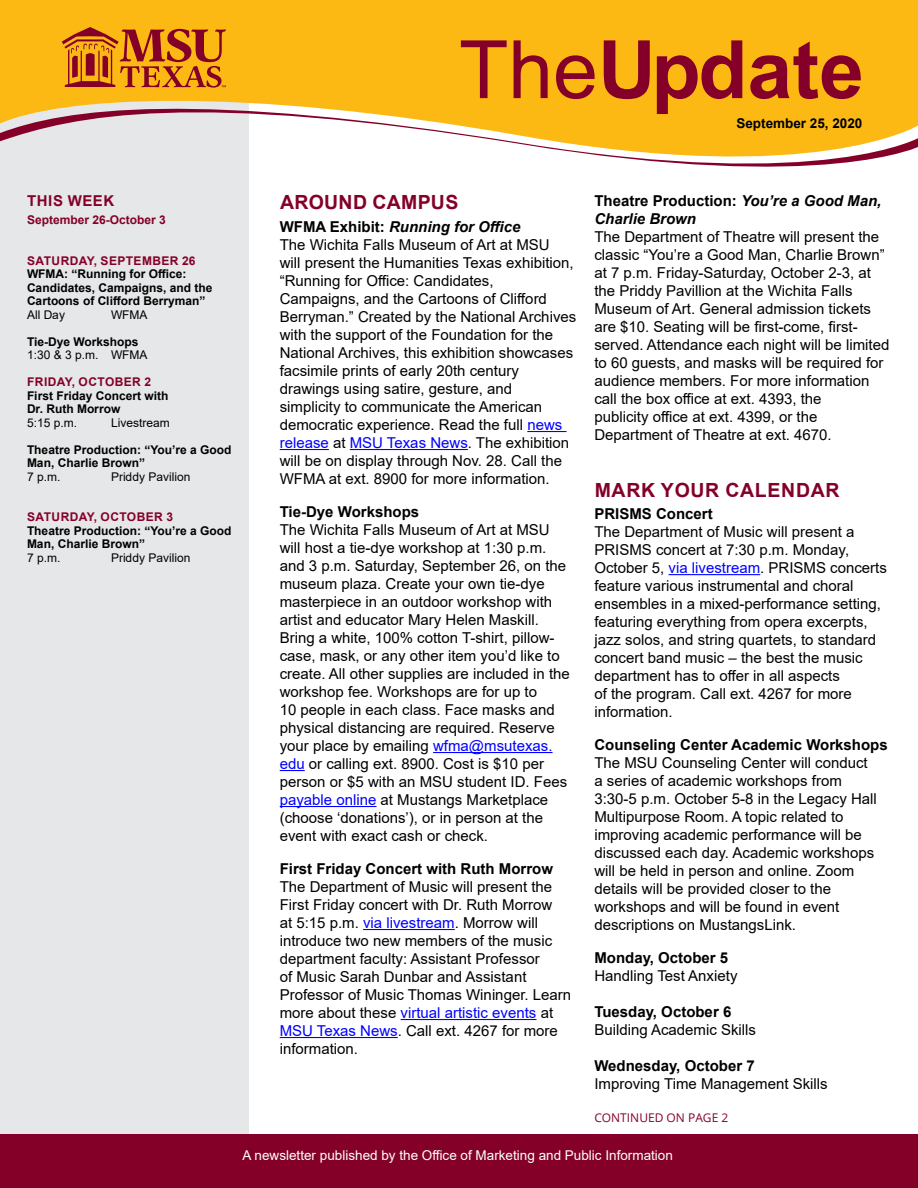
<style>
.page{position:relative;width:918px;height:1188px;background:#fff}
.page>*{position:absolute;margin:0;border:0;box-sizing:border-box;transform-origin:0 0}
.Category_hedder{font:700 80.7px "Arial";color:#840029}
.Text{font:700 19.5px "Arial";letter-spacing:.035em;color:#840029}
.Text-2{font:700 19.5px "Arial";letter-spacing:.015em;color:#840029}
.No_Spacing{font:15px/18px "Arial";color:#000}
.Text-3{font:700 15px "Arial";letter-spacing:.035em;color:#840029}
.t1{font:13.5px "Arial";color:#fff}
.t2{font:700 13.5px "Arial";color:#000}
.Calendar_event{font:700 12px/13.5px "Arial";color:#000}
.Calendar_event_locat{font:12px "Arial";color:#000}
.Calendar_date{font:700 12px "Arial";letter-spacing:.035em;color:#840029}
.Calendar_event-2{font:700 12px "Arial";color:#840029}
.Category_hedder-2{font:12px "Open Sans";color:#840029}
.Calendar_event-3{font:12px "Arial";color:#000}
.s1{font-weight:400}
.s2{font-weight:700}
.s3{font-weight:700;font-style:italic}
.s4{color:#00f}
</style>
<div class="page">
<div style="left:0;top:73px;width:248px;height:1061px;background:#e6e7e8"></div>
<div style="left:0;top:1134px;width:918px;height:54px;background:#840029"></div>
<div style="left:0;top:0;width:918px;height:90px;background:#fdb913"></div>
<svg style="left:0;top:90px;width:918px;height:104px"></svg>
<svg style="left:62px;top:27px;width:164px;height:61px"></svg>
<hr style="left:527px;top:431px;width:40px;height:1px;background:#00f">
<hr style="left:280px;top:449px;width:49px;height:1px;background:#00f">
<hr style="left:350px;top:449px;width:118px;height:1px;background:#00f">
<hr style="left:433px;top:752px;width:120px;height:1px;background:#00f">
<svg style="left:280px;top:770px;width:25px;height:1px"></svg>
<hr style="left:280px;top:806px;width:96px;height:1px;background:#00f">
<hr style="left:363px;top:929px;width:92px;height:1px;background:#00f">
<hr style="left:401px;top:1019px;width:136px;height:1px;background:#00f">
<hr style="left:280px;top:1037px;width:118px;height:1px;background:#00f">
<hr style="left:669px;top:574px;width:91px;height:1px;background:#00f">
<p class="Category_hedder" style="left:459px;top:13px;width:406px"><span class="s1">The</span>Update</p>
<p class="t2" style="left:736px;top:114px;width:128px">September 25, 2020</p>
<p class="Text-3" style="left:27px;top:190px;width:89px">THIS WEEK</p>
<p class="Calendar_event-2" style="left:27px;top:211px;width:140px">September 26-October 3</p>
<p class="Calendar_date" style="left:27px;top:252px;width:170px">SATURDAY, SEPTEMBER 26</p>
<p class="Calendar_event" style="left:27px;top:267px;width:187px">WFMA: “Running for Office:<br>Candidates, Campaigns, and the<br>Cartoons of Clifford Berryman”</p>
<p class="Calendar_event_locat" style="left:27px;top:306px;width:40px">All Day</p>
<p class="Calendar_event_locat" style="left:111px;top:306px;width:38px">WFMA</p>
<p class="Calendar_event" style="left:27px;top:335px;width:113px">Tie-Dye Workshops</p>
<p class="Calendar_event-3" style="left:27px;top:347px;width:122px">1:30 &amp; 3 p.m. WFMA</p>
<p class="Calendar_date" style="left:27px;top:373px;width:125px">FRIDAY, OCTOBER 2</p>
<p class="Calendar_event" style="left:27px;top:389px;width:143px">First Friday Concert with<br>Dr. Ruth Morrow</p>
<p class="Calendar_event_locat" style="left:27px;top:414px;width:52px">5:15 p.m.</p>
<p class="Calendar_event_locat" style="left:111px;top:414px;width:60px">Livestream</p>
<p class="Calendar_event" style="left:27px;top:443px;width:206px">Theatre Production: “You’re a Good<br>Man, Charlie Brown”</p>
<p class="Calendar_event_locat" style="left:27px;top:468px;width:35px">7 p.m.</p>
<p class="Calendar_event_locat" style="left:111px;top:468px;width:81px">Priddy Pavilion</p>
<p class="Calendar_date" style="left:27px;top:508px;width:147px">SATURDAY, OCTOBER 3</p>
<p class="Calendar_event" style="left:27px;top:524px;width:206px">Theatre Production: “You’re a Good<br>Man, Charlie Brown”</p>
<p class="Calendar_event_locat" style="left:27px;top:549px;width:35px">7 p.m.</p>
<p class="Calendar_event_locat" style="left:111px;top:549px;width:81px">Priddy Pavilion</p>
<p class="Text-2" style="left:280px;top:189px;width:180px">AROUND CAMPUS</p>
<p class="No_Spacing" style="left:280px;top:218px;width:298px"><span class="s2">WFMA Exhibit:</span> <span class="s3">Running for Office<br></span>The Wichita Falls Museum of Art at MSU<br>will present the Humanities Texas exhibition, “Running for Office: Candidates, Campaigns, and the Cartoons of Clifford Berryman.” Created by the National Archives with the support of the Foundation for the National Archives, this exhibition showcases facsimile prints of early 20th century drawings using satire, gesture, and simplicity to communicate the American democratic experience. Read the full <span class="s4">news release</span> at <span class="s4">MSU Texas News</span>. The exhibition will be on display through Nov. 28. Call the WFMA at ext. 8900 for more information.</p>
<p class="No_Spacing" style="left:280px;top:503px;width:292px"><span class="s2">Tie-Dye Workshops<br></span>The Wichita Falls Museum of Art at MSU will host a tie-dye workshop at 1:30 p.m. and 3 p.m. Saturday, September 26, on the museum plaza. Create your own tie-dye masterpiece in an outdoor workshop with artist and educator Mary Helen Maskill.<br>Bring a white, 100% cotton T-shirt, pillow&shy;case, mask, or any other item you’d like to create. All other supplies are included in the workshop fee. Workshops are for up to<br>10 people in each class. Face masks and physical distancing are required. Reserve your place by emailing <span class="s4">wfma@msutexas. edu</span> or calling ext. 8900. Cost is $10 per person or $5 with an MSU student ID. Fees <span class="s4">payable online</span> at Mustangs Marketplace (choose ‘donations’), or in person at the event with exact cash or check.</p>
<p class="No_Spacing" style="left:280px;top:860px;width:293px"><span class="s2">First Friday Concert with Ruth Morrow </span>The Department of Music will present the First Friday concert with Dr. Ruth Morrow<br>at 5:15 p.m. <span class="s4">via livestream</span>. Morrow will introduce two new members of the music department faculty: Assistant Professor<br>of Music Sarah Dunbar and Assistant Professor of Music Thomas Wininger. Learn more about these <span class="s4">virtual artistic events</span> at <span class="s4">MSU Texas News</span>. Call ext. 4267 for more information.</p>
<p class="No_Spacing" style="left:594px;top:192px;width:297px"><span class="s2">Theatre Production:</span> <span class="s3">You’re a Good Man, Charlie Brown<br></span>The Department of Theatre will present the classic “You’re a Good Man, Charlie Brown” at 7 p.m. Friday-Saturday, October 2-3, at the Priddy Pavillion at the Wichita Falls Museum of Art. General admission tickets are $10. Seating will be first-come, first&shy;served. Attendance each night will be limited to 60 guests, and masks will be required for audience members. For more information call the box office at ext. 4393, the<br>publicity office at ext. 4399, or the Department of Theatre at ext. 4670.</p>
<p class="Text" style="left:595px;top:476px;width:246px">MARK YOUR CALENDAR</p>
<p class="No_Spacing" style="left:594px;top:505px;width:294px"><span class="s2">PRISMS Concert<br></span>The Department of Music will present a PRISMS concert at 7:30 p.m. Monday, October 5, <span class="s4">via livestream</span>. PRISMS concerts feature various instrumental and choral ensembles in a mixed-performance setting, featuring everything from opera excerpts, jazz solos, and string quartets, to standard concert band music – the best the music department has to offer in all aspects<br>of the program. Call ext. 4267 for more information.</p>
<p class="No_Spacing" style="left:594px;top:736px;width:295px"><span class="s2">Counseling Center Academic Workshops </span>The MSU Counseling Center will conduct<br>a series of academic workshops from 3:30-5 p.m. October 5-8 in the Legacy Hall Multipurpose Room. A topic related to improving academic performance will be discussed each day. Academic workshops will be held in person and online. Zoom details will be provided closer to the workshops and will be found in event descriptions on MustangsLink.</p>
<p class="No_Spacing" style="left:594px;top:949px;width:145px"><span class="s2">Monday, October 5<br></span>Handling Test Anxiety</p>
<p class="No_Spacing" style="left:594px;top:1003px;width:163px"><span class="s2">Tuesday, October 6<br></span>Building Academic Skills</p>
<p class="No_Spacing" style="left:594px;top:1057px;width:235px"><span class="s2">Wednesday, October 7<br></span>Improving Time Management Skills</p>
<p class="Category_hedder-2" style="left:594px;top:1109px;width:136px">CONTINUED ON PAGE 2</p>
<p class="t1" style="left:243px;top:1146px;width:432px">A newsletter published by the Office of Marketing and Public Information</p>
</div>
